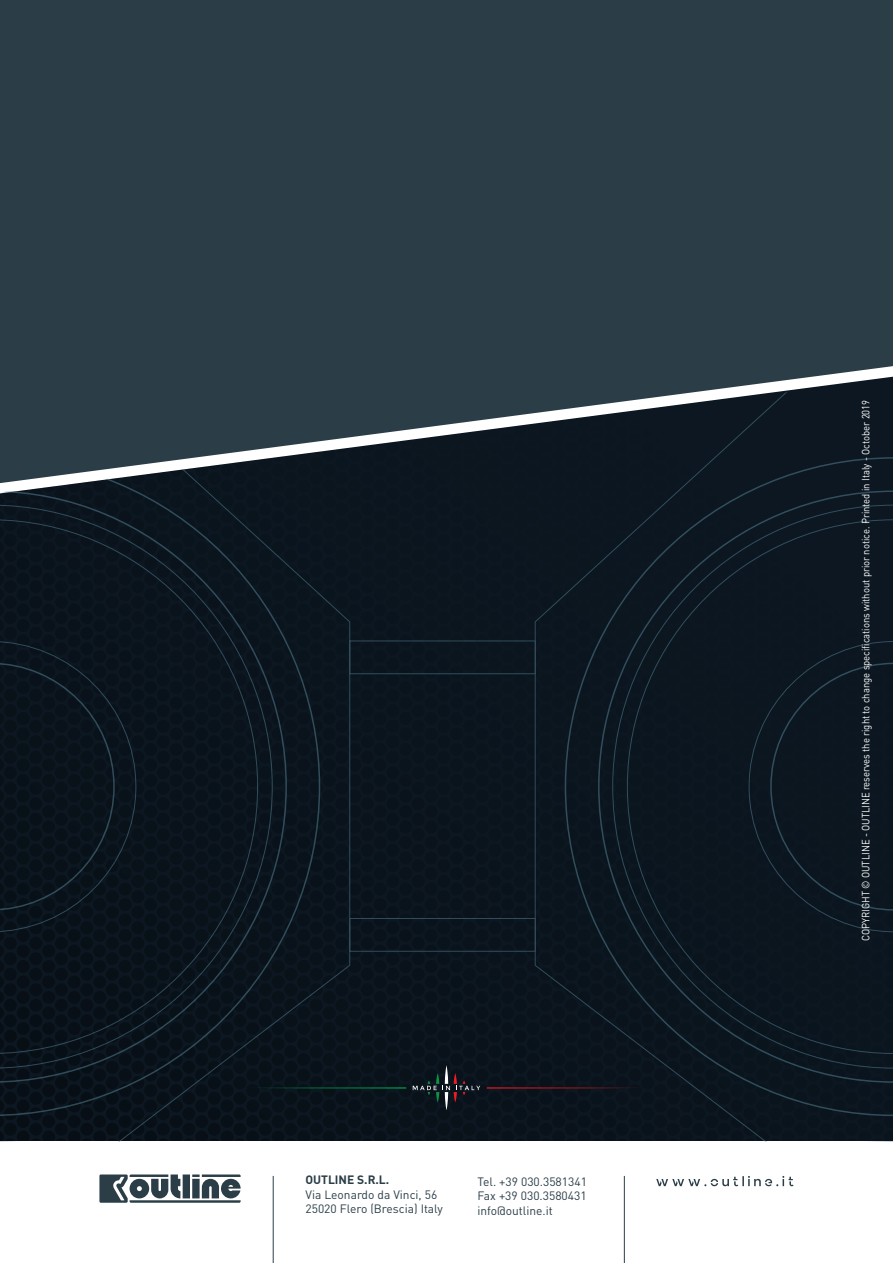
<style>
.page{position:relative;width:893px;height:1263px;background:#fff}
.page>*{position:absolute;margin:0;border:0;box-sizing:border-box;transform-origin:0 0}
.t1{font:12px/14.4px "DIN";color:#2b3e48}
.t2{font:700 12px "DIN";color:#2b3e48}
.t3{font:10.5px "DIN";color:#fff;scale:.9 1}
</style>
<div class="page">
<svg style="left:99px;top:1174px;width:142px;height:29px"></svg>
<hr style="left:624px;top:1176px;width:1px;height:87px;background:#2b3e48">
<hr style="left:273px;top:1176px;width:1px;height:87px;background:#2b3e48">
<svg style="left:656px;top:1176px;width:137px;height:10px"></svg>
<div style="left:0;top:0;width:893px;height:379px;background:#2b3e48"></div>
<svg style="left:0;top:379px;width:534px;height:763px;background:#111c25"></svg>
<div style="left:534px;top:379px;width:359px;height:763px;background:#0b1620"></div>
<p class="t2" style="left:305px;top:1172px;width:85px">OUTLINE S.R.L.</p>
<p class="t1" style="left:305px;top:1187px;width:139px">Via Leonardo da Vinci, 56<br>25020 Flero (Brescia) Italy</p>
<p class="t1" style="left:477px;top:1174px;width:111px;text-align:justify">Tel. +39 030.3581341<br>Fax +39 030.3580431 info@outline.it</p>
<p class="t3" style="left:859px;top:941px;width:603px;rotate:-90deg">COPYRIGHT © OUTLINE - OUTLINE reserves the right to change specifications without prior notice. Printed in Italy - October 2019</p>
</div>
